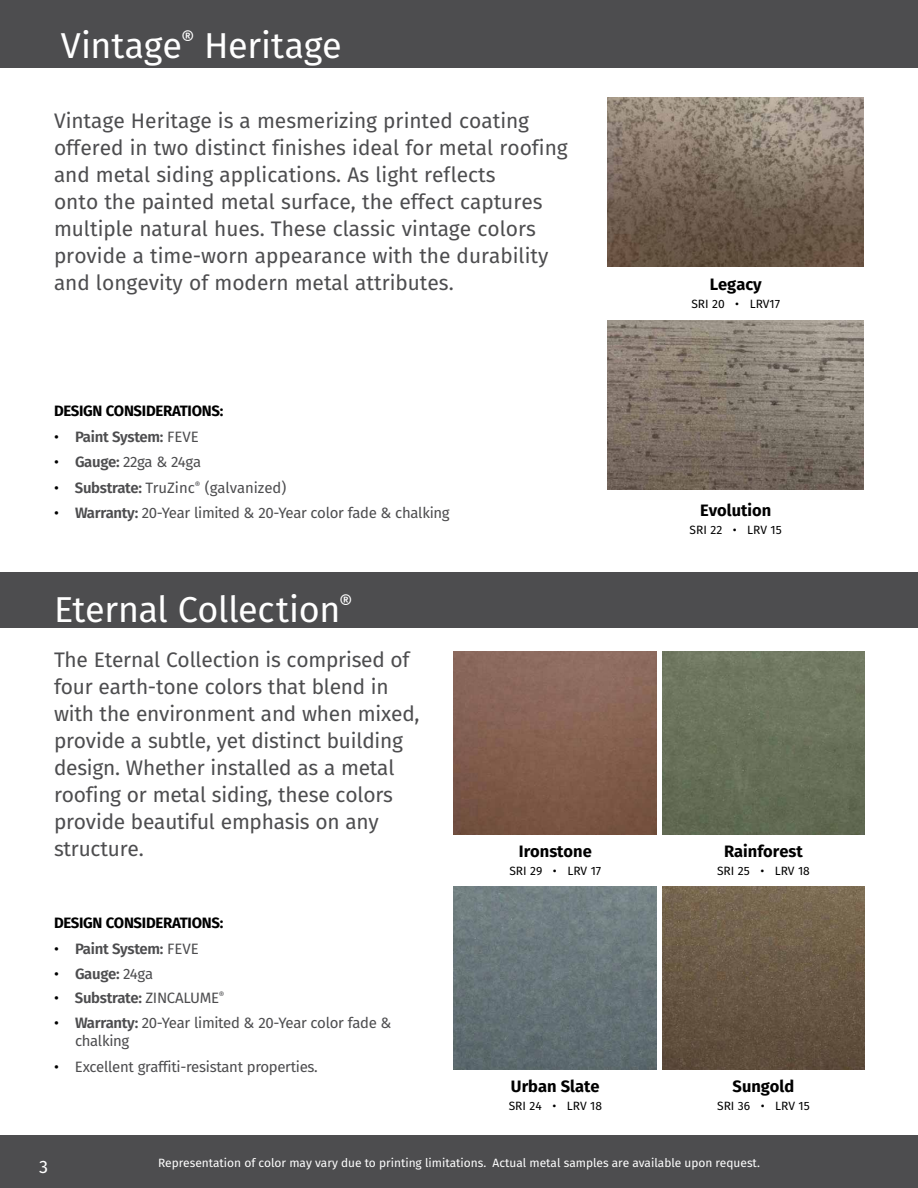
<style>
.page{position:relative;width:918px;height:1188px;background:#fff}
.page>*{position:absolute;margin:0;border:0;box-sizing:border-box;transform-origin:0 0}
.t1{font:36px "Fira Sans";letter-spacing:-.01em;color:#fff}
.t2{font:21px/27px "Fira Sans";color:#4d4d4f}
.t3{font:18px "Fira Sans";color:#fff}
.t4{font:700 16.5px "Fira Sans";color:#000}
.Square_Bullets{font:15px/18px "Fira Sans";letter-spacing:-.02em;color:#4d4d4f}
.Square_Bullets-2{font:600 15px "Fira Sans";letter-spacing:-.02em;color:#4d4d4f}
.Square_Bullets-3{font:700 15px "Fira Sans";letter-spacing:-.02em;color:#000}
.Square_Bullets-4{font:15px "Fira Sans";color:#4d4d4f}
.t5{font:12px "Fira Sans";color:#fff}
.t6{font:12px "Fira Sans";color:#000}
.s1{font-weight:400;color:#000}
.s2{font-weight:400}
.s3{color:#000}
.s4{font-weight:600}
</style>
<div class="page">
<img style="left:662px;top:887px;width:203px;height:182px">
<img style="left:454px;top:887px;width:202px;height:182px">
<img style="left:662px;top:652px;width:203px;height:182px">
<img style="left:454px;top:652px;width:202px;height:182px">
<div style="left:0;top:1135px;width:918px;height:53px;background:#4d4d4f"></div>
<div style="left:0;top:0;width:918px;height:68px;background:#4d4d4f"></div>
<img style="left:608px;top:321px;width:256px;height:169px">
<img style="left:608px;top:98px;width:256px;height:168px">
<div style="left:0;top:572px;width:918px;height:56px;background:#4d4d4f"></div>
<p class="t1" style="left:61px;top:18px;width:283px">Vintage<sup>®</sup> Heritage</p>
<p class="t2" style="left:54px;top:106px;width:515px">Vintage Heritage is a mesmerizing printed coating offered in two distinct finishes ideal for metal roofing and metal siding applications. As light reflects<br>onto the painted metal surface, the effect captures multiple natural hues. These classic vintage colors provide a time-worn appearance with the durability and longevity of modern metal attributes.</p>
<p class="Square_Bullets-3" style="left:54px;top:398px;width:171px">DESIGN CONSIDERATIONS:</p>
<p class="Square_Bullets-2" style="left:54px;top:425px;width:146px"><span class="s1">•</span> Paint System: <span class="s2">FEVE</span></p>
<p class="Square_Bullets" style="left:54px;top:452px;width:149px"><span class="s3">•</span> <span class="s4">Gauge:</span> 22ga &amp; 24ga</p>
<p class="Square_Bullets-4" style="left:54px;top:476px;width:234px"><span class="s3">•</span> <span class="s4">Substrate:</span> TruZinc<sup>®</sup> (galvanized)</p>
<p class="Square_Bullets" style="left:54px;top:503px;width:397px"><span class="s3">•</span> <span class="s4">Warranty:</span> 20-Year limited &amp; 20-Year color fade &amp; chalking</p>
<p class="t1" style="left:54px;top:582px;width:300px">Eternal Collection<sup>®</sup></p>
<p class="t2" style="left:54px;top:645px;width:367px">The Eternal Collection is comprised of four earth-tone colors that blend in with the environment and when mixed, provide a subtle, yet distinct building design. Whether installed as a metal roofing or metal siding, these colors provide beautiful emphasis on any structure.</p>
<p class="Square_Bullets-3" style="left:54px;top:910px;width:171px">DESIGN CONSIDERATIONS:</p>
<p class="Square_Bullets-2" style="left:54px;top:936px;width:146px"><span class="s1">•</span> Paint System: <span class="s2">FEVE</span></p>
<p class="Square_Bullets-2" style="left:54px;top:961px;width:101px"><span class="s1">•</span> Gauge: <span class="s2">24ga</span></p>
<p class="Square_Bullets-2" style="left:54px;top:986px;width:172px"><span class="s1">•</span> Substrate: <span class="s2">ZINCALUME</span><sup>®</sup></p>
<p class="Square_Bullets" style="left:75px;top:1013px;width:318px;text-indent:-21px"><span class="s3">•</span> <span class="s4">Warranty:</span> 20-Year limited &amp; 20-Year color fade &amp; chalking</p>
<p class="Square_Bullets" style="left:54px;top:1058px;width:265px"><span class="s3">•</span> Excellent graffiti-resistant properties.</p>
<p class="t4" style="left:519px;top:837px;width:75px">Ironstone</p>
<p class="t6" style="left:509px;top:861px;width:93px">SRI 29 • LRV 17</p>
<p class="t4" style="left:511px;top:1073px;width:90px">Urban Slate</p>
<p class="t6" style="left:509px;top:1097px;width:95px">SRI 24 • LRV 18</p>
<p class="t4" style="left:710px;top:271px;width:54px">Legacy</p>
<p class="t6" style="left:691px;top:295px;width:90px">SRI 20 • LRV17</p>
<p class="t4" style="left:700px;top:496px;width:73px">Evolution</p>
<p class="t6" style="left:690px;top:520px;width:94px">SRI 22 • LRV 15</p>
<p class="t4" style="left:724px;top:837px;width:80px">Rainforest</p>
<p class="t6" style="left:717px;top:861px;width:94px">SRI 25 • LRV 18</p>
<p class="t4" style="left:733px;top:1073px;width:63px">Sungold</p>
<p class="t6" style="left:717px;top:1097px;width:94px">SRI 36 • LRV 15</p>
<p class="t3" style="left:39px;top:1154px;width:10px">3</p>
<p class="t5" style="left:158px;top:1154px;width:603px">Representation of color may vary due to printing limitations. Actual metal samples are available upon request.</p>
</div>
